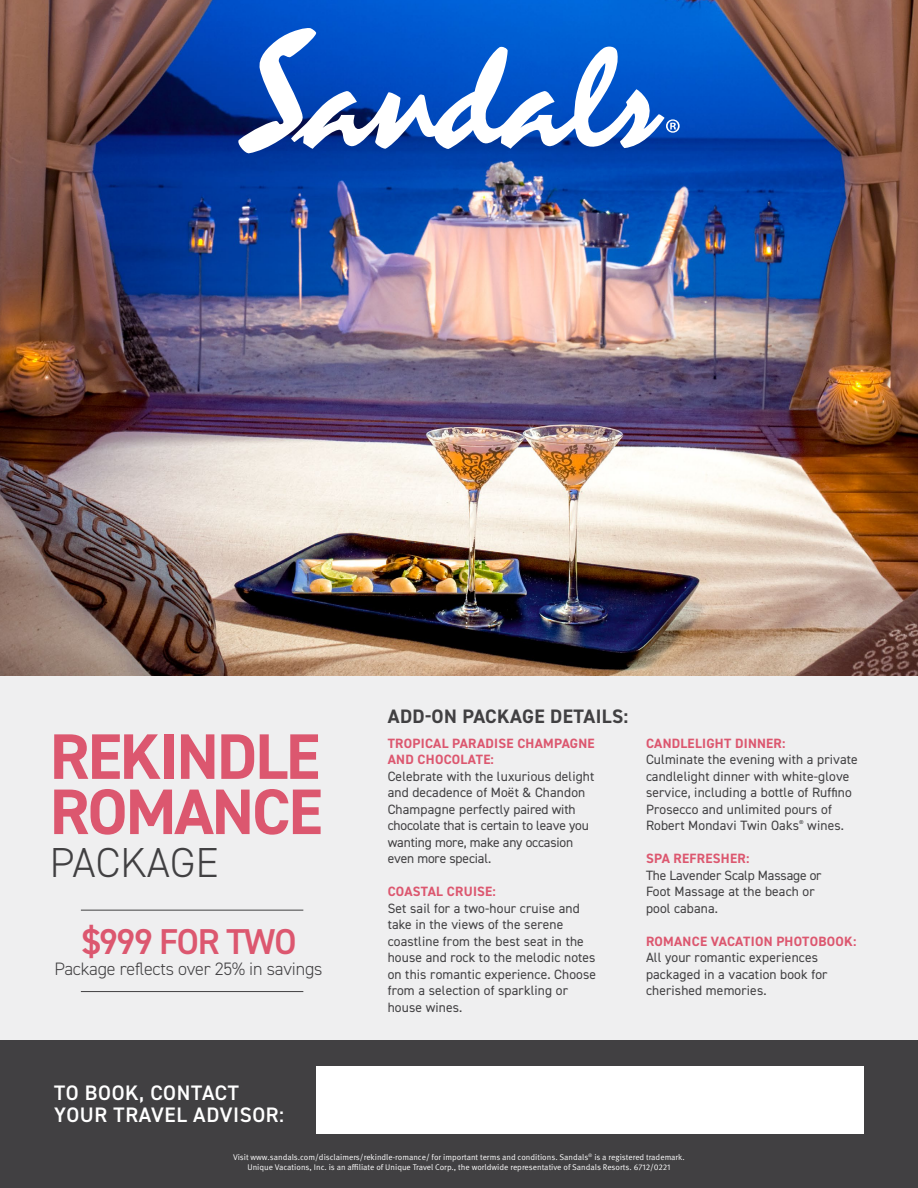
<style>
.page{position:relative;width:918px;height:1188px;background:#fff}
.page>*{position:absolute;margin:0;border:0;box-sizing:border-box;transform-origin:0 0}
.t1{font:700 64.5px/55.2px "DIN2014";letter-spacing:-.03em;color:#dc576f}
.t2{font:300 42px "DIN2014";letter-spacing:.005em;color:#414042}
.t3{font:600 36px "DIN2014";letter-spacing:-.03em;color:#dc576f}
.t4{font:600 21px/22.2px "DIN2014";letter-spacing:.03em;color:#fff}
.t5{font:700 19.5px "DIN2014";letter-spacing:.02em;color:#414042}
.t6{font:300 18px "DIN2014";letter-spacing:-.01em;color:#414042}
.t7{font:13.5px/16.5px "DIN2014";letter-spacing:.01em;color:#414042}
.t8{font:13.5px/16.5px "DIN2014";letter-spacing:-.01em;color:#414042}
.t9{font:700 13.5px/16.5px "DIN2014";letter-spacing:.02em;color:#dc576f}
.t10{font:8.25px/9.9px "Meta Pro Norm";color:#fff;text-align:center}
</style>
<div class="page">
<img style="left:0;top:0;width:918px;height:676px">
<svg style="left:236px;top:27px;width:429px;height:127px"></svg>
<svg style="left:666px;top:119px;width:14px;height:14px"></svg>
<div style="left:0;top:676px;width:918px;height:369px;background:#efeff0"></div>
<hr style="left:81px;top:910px;width:222px;height:1px;background:#414042">
<hr style="left:81px;top:991px;width:222px;height:1px;background:#414042">
<div style="left:0;top:1040px;width:918px;height:148px;background:#414042"></div>
<div style="left:316px;top:1066px;width:548px;height:68px;background:#fff"></div>
<h1 class="t1" style="left:50px;top:728px;width:274px">REKINDLE<br>ROMANCE</h1>
<h2 class="t2" style="left:50px;top:837px;width:171px">PACKAGE</h2>
<h3 class="t3" style="left:82px;top:918px;width:216px">$999 FOR TWO</h3>
<h3 class="t6" style="left:54px;top:958px;width:270px">Package reflects over 25% in savings</h3>
<h3 class="t4" style="left:54px;top:1081px;width:232px">TO BOOK, CONTACT<br>YOUR TRAVEL ADVISOR:</h3>
<h3 class="t5" style="left:388px;top:703px;width:242px">ADD-ON PACKAGE DETAILS:</h3>
<p class="t9" style="left:388px;top:735px;width:208px">TROPICAL PARADISE CHAMPAGNE<br>AND CHOCOLATE:</p>
<p class="t8" style="left:388px;top:768px;width:208px">Celebrate with the luxurious delight and decadence of Moët &amp; Chandon<br>Champagne perfectly paired with chocolate that is certain to leave you wanting more, make any occasion even more special.</p>
<p class="t9" style="left:388px;top:883px;width:110px">COASTAL CRUISE:</p>
<p class="t7" style="left:388px;top:900px;width:210px">Set sail for a two-hour cruise and take in the views of the serene coastline from the best seat in the house and rock to the melodic notes on this romantic experience. Choose from a selection of sparkling or house wines.</p>
<p class="t9" style="left:646px;top:735px;width:141px">CANDLELIGHT DINNER:</p>
<p class="t7" style="left:646px;top:751px;width:213px">Culminate the evening with a private candlelight dinner with white-glove service, including a bottle of Ruffino Prosecco and unlimited pours of Robert Mondavi Twin Oaks<sup>®</sup> wines.</p>
<p class="t9" style="left:646px;top:850px;width:105px">SPA REFRESHER:</p>
<p class="t7" style="left:646px;top:867px;width:177px">The Lavender Scalp Massage or<br>Foot Massage at the beach or pool cabana.</p>
<p class="t9" style="left:646px;top:933px;width:212px">ROMANCE VACATION PHOTOBOOK:</p>
<p class="t7" style="left:646px;top:949px;width:183px">All your romantic experiences packaged in a vacation book for cherished memories.</p>
<p class="t10" style="left:233px;top:1152px;width:453px">Visit www.sandals.com/disclaimers/rekindle-romance/ for important terms and conditions. Sandals<sup>®</sup> is a registered trademark.<br>Unique Vacations, Inc. is an affiliate of Unique Travel Corp., the worldwide representative of Sandals Resorts. 6712/0221</p>
</div>
